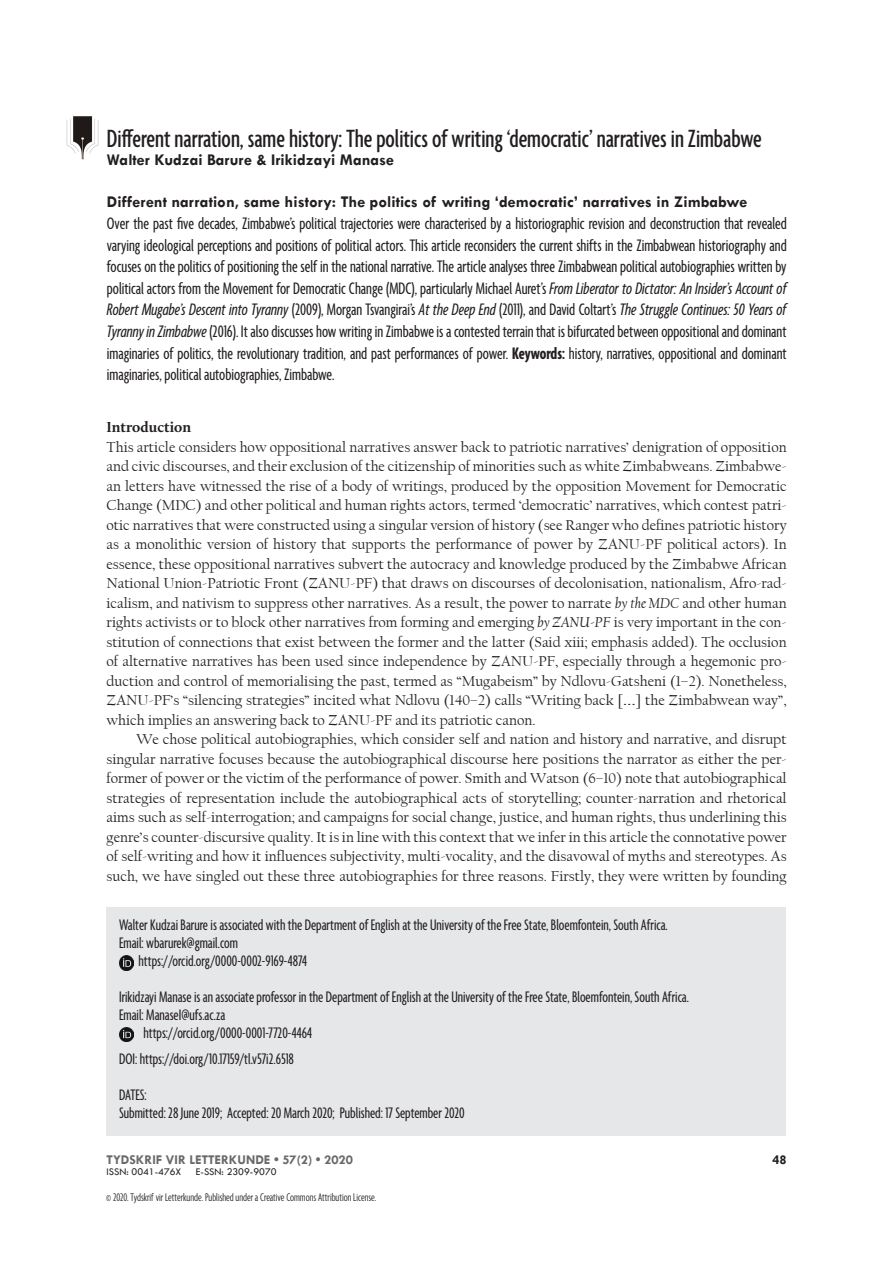
<style>
.page{position:relative;width:893px;height:1263px;background:#fff}
.page>*{position:absolute;margin:0;border:0;box-sizing:border-box;transform-origin:0 0}
.t1{font:500 extra-condensed 27px "Agenda";color:#231f20}
.Abstract{font:extra-condensed 18px/21.6px "Agenda";color:#231f20;text-align:justify}
.Bio{font:extra-condensed 16.5px "Agenda";color:#231f20}
.Abstract-2{font:700 16.5px "Tw Cen";color:#231f20}
.blok_paragraaf{font:15px/19.5px "Californian FB";color:#231f20;text-align:justify}
.Indent_parag{font:15px/19.5px "Californian FB";color:#231f20;text-align:justify}
.blok_paragraaf-2{font:700 15px "Calluna";color:#231f20}
.t2{font:700 13.5px "Tw Cen";color:#69696c}
.t3{font:700 13.5px "Tw Cen";color:#231f20}
.Bio-2{font:300 extra-condensed 12px "Agenda";color:#231f20}
.t4{font:10.5px "Tw Cen";color:#231f20}
.s1{font-family:"Agenda Regular Extra Cond";font-style:italic;font-stretch:normal}
.s2{font-weight:700}
.s3{font-style:italic}
</style>
<div class="page">
<div style="left:106px;top:907px;width:680px;height:228px;background:#e6e7e9"></div>
<img style="left:66px;top:116px;width:33px;height:43px">
<img style="left:119px;top:1027px;width:15px;height:15px">
<img style="left:119px;top:956px;width:15px;height:14px">
<p class="t1" style="left:107px;top:124px;width:656px">Different narration, same history: The politics of writing ‘democratic’ narratives in Zimbabwe</p>
<p class="Abstract-2" style="left:107px;top:150px;width:289px">Walter Kudzai Barure &amp; Irikidzayi Manase</p>
<p class="Abstract-2" style="left:107px;top:192px;width:642px">Different narration, same history: The politics of writing ‘democratic’ narratives in Zimbabwe</p>
<p class="Abstract" style="left:107px;top:214px;width:681px">Over the past five decades, Zimbabwe’s political trajectories were characterised by a historiographic revision and deconstruction that revealed varying ideological perceptions and positions of political actors. This article reconsiders the current shifts in the Zimbabwean historiography and focuses on the politics of positioning the self in the national narrative. The article analyses three Zimbabwean political autobiographies written by political actors from the Movement for Democratic Change (MDC), particularly Michael Auret’s <span class="s1">From Liberator to Dictator: An Insider’s Account of Robert Mugabe’s Descent into Tyranny</span> (2009), Morgan Tsvangirai’s <span class="s1">At the Deep End</span> (2011), and David Coltart’s <span class="s1">The Struggle Continues: 50 Years of Tyranny in Zimbabwe</span> (2016). It also discusses how writing in Zimbabwe is a contested terrain that is bifurcated between oppositional and dominant imaginaries of politics, the revolutionary tradition, and past performances of power. <span class="s2">Keywords:</span> history, narratives, oppositional and dominant imaginaries, political autobiographies, Zimbabwe.</p>
<p class="blok_paragraaf-2" style="left:107px;top:418px;width:86px">Introduction</p>
<p class="blok_paragraaf" style="left:107px;top:437px;width:682px">This article considers how oppositional narratives answer back to patriotic narratives’ denigration of opposition and civic discourses, and their exclusion of the citizenship of minorities such as white Zimbabweans. Zimbabwe&shy;an letters have witnessed the rise of a body of writings, produced by the opposition Movement for Democratic Change (MDC) and other political and human rights actors, termed ‘democratic’ narratives, which contest patri&shy;otic narratives that were constructed using a singular version of history (see Ranger who defines patriotic history as a monolithic version of history that supports the performance of power by ZANU-PF political actors). In essence, these oppositional narratives subvert the autocracy and knowledge produced by the Zimbabwe African National Union-Patriotic Front (ZANU-PF) that draws on discourses of decolonisation, nationalism, Afro-rad&shy;icalism, and nativism to suppress other narratives. As a result, the power to narrate <span class="s3">by the MDC</span> and other human rights activists or to block other narratives from forming and emerging <span class="s3">by ZANU-PF</span> is very important in the con&shy;stitution of connections that exist between the former and the latter (Said xiii; emphasis added). The occlusion of alternative narratives has been used since independence by ZANU-PF, especially through a hegemonic pro&shy;duction and control of memorialising the past, termed as “Mugabeism” by Ndlovu-Gatsheni (1–2). Nonetheless, ZANU-PF’s “silencing strategies” incited what Ndlovu (140–2) calls “Writing back […] the Zimbabwean way”, which implies an answering back to ZANU-PF and its patriotic canon.</p>
<p class="Indent_parag" style="left:107px;top:730px;width:682px;text-indent:30px">We chose political autobiographies, which consider self and nation and history and narrative, and disrupt singular narrative focuses because the autobiographical discourse here positions the narrator as either the per&shy;former of power or the victim of the performance of power. Smith and Watson (6–10) note that autobiographical strategies of representation include the autobiographical acts of storytelling; counter-narration and rhetorical aims such as self-interrogation; and campaigns for social change, justice, and human rights, thus underlining this genre’s counter-discursive quality. It is in line with this context that we infer in this article the connotative power of self-writing and how it influences subjectivity, multi-vocality, and the disavowal of myths and stereotypes. As such, we have singled out these three autobiographies for three reasons. Firstly, they were written by founding</p>
<p class="Bio" style="left:119px;top:916px;width:550px">Walter Kudzai Barure is associated with the Department of English at the University of the Free State, Bloemfontein, South Africa.</p>
<p class="Bio" style="left:119px;top:934px;width:120px">Email: wbarurek@gmail.com</p>
<p class="Bio" style="left:139px;top:952px;width:170px">https://orcid.org/0000-0002-9169-4874</p>
<p class="Bio" style="left:119px;top:988px;width:571px">Irikidzayi Manase is an associate professor in the Department of English at the University of the Free State, Bloemfontein, South Africa.</p>
<p class="Bio" style="left:119px;top:1006px;width:108px">Email: ManaseI@ufs.ac.za</p>
<p class="Bio" style="left:143px;top:1024px;width:170px">https://orcid.org/0000-0001-7720-4464</p>
<p class="Bio" style="left:119px;top:1050px;width:176px">DOI: https://doi.org/10.17159/tl.v57i2.6518</p>
<p class="Bio" style="left:119px;top:1086px;width:29px">DATES:</p>
<p class="Bio" style="left:119px;top:1104px;width:347px">Submitted: 28 June 2019; Accepted: 20 March 2020; Published: 17 September 2020</p>
<p class="t2" style="left:107px;top:1152px;width:248px">TYDSKRIF VIR LETTERKUNDE • 57(2) • 2020</p>
<p class="t4" style="left:107px;top:1166px;width:76px">ISSN: 0041-476X</p>
<p class="t4" style="left:196px;top:1166px;width:82px">E-SSN: 2309-9070</p>
<p class="Bio-2" style="left:106px;top:1191px;width:272px">© 2020. Tydskrif vir Letterkunde. Published under a Creative Commons Attribution License.</p>
<p class="t3" style="left:772px;top:1152px;width:16px">48</p>
</div>
